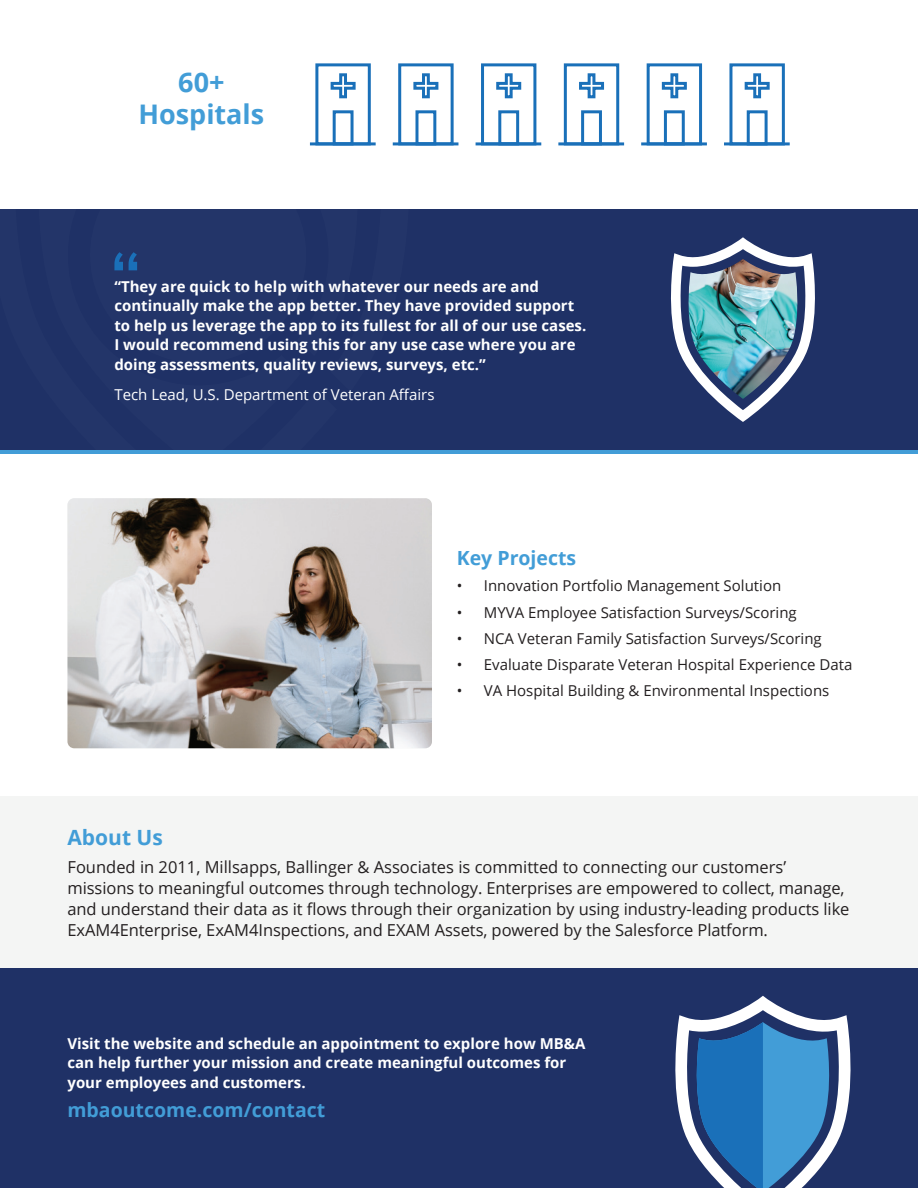
<style>
.page{position:relative;width:918px;height:1188px;background:#fff}
.page>*{position:absolute;margin:0;border:0;box-sizing:border-box;transform-origin:0 0}
.t1{font:700 27px/32.4px "Open Sans";color:#429dd7;text-align:center}
.t2{font:700 21px "Open Sans";color:#429dd7}
.t3{font:700 19.5px "Open Sans";color:#429dd7}
.t4{font:16.5px/21px "Open Sans";letter-spacing:-.005em;color:#231f20}
.t5{font:700 15px/19.5px "Open Sans";color:#fff}
.t6{font:15px "Open Sans";color:#231f20}
.t7{font:15px "Open Sans";color:#fff}
</style>
<div class="page">
<div style="left:0;top:796px;width:918px;height:173px;background:#f4f5f4"></div>
<img style="left:68px;top:498px;width:364px;height:250px">
<div style="left:0;top:209px;width:918px;height:241px;background:#1f3166"></div>
<svg style="left:114px;top:252px;width:24px;height:19px"></svg>
<svg style="left:671px;top:237px;width:144px;height:185px"></svg>
<img style="left:687px;top:259px;width:112px;height:140px">
<div style="left:0;top:969px;width:918px;height:219px;background:#1f3166"></div>
<svg style="left:675px;top:996px;width:176px;height:192px"></svg>
<hr style="left:0;top:450px;width:918px;height:4px;background:#429dd7">
<div style="left:315px;top:63px;width:56px;height:82px;border:3px solid #1a70b9"></div>
<div style="left:333px;top:110px;width:21px;height:35px;border:3px solid #1a70b9"></div>
<svg style="left:330px;top:73px;width:26px;height:26px"></svg>
<hr style="left:310px;top:142px;width:66px;height:3px;background:#1a70b9">
<div style="left:564px;top:63px;width:55px;height:82px;border:3px solid #1a70b9"></div>
<div style="left:581px;top:110px;width:21px;height:35px;border:3px solid #1a70b9"></div>
<svg style="left:579px;top:73px;width:26px;height:26px"></svg>
<hr style="left:558px;top:142px;width:66px;height:3px;background:#1a70b9">
<div style="left:398px;top:63px;width:56px;height:82px;border:3px solid #1a70b9"></div>
<div style="left:415px;top:110px;width:21px;height:35px;border:3px solid #1a70b9"></div>
<svg style="left:413px;top:73px;width:26px;height:26px"></svg>
<hr style="left:393px;top:142px;width:65px;height:3px;background:#1a70b9">
<div style="left:647px;top:63px;width:55px;height:82px;border:3px solid #1a70b9"></div>
<div style="left:664px;top:110px;width:21px;height:35px;border:3px solid #1a70b9"></div>
<svg style="left:661px;top:73px;width:26px;height:26px"></svg>
<hr style="left:641px;top:142px;width:66px;height:3px;background:#1a70b9">
<div style="left:729px;top:63px;width:56px;height:82px;border:3px solid #1a70b9"></div>
<div style="left:747px;top:110px;width:21px;height:35px;border:3px solid #1a70b9"></div>
<svg style="left:744px;top:73px;width:26px;height:26px"></svg>
<hr style="left:724px;top:142px;width:66px;height:3px;background:#1a70b9">
<div style="left:481px;top:63px;width:55px;height:82px;border:3px solid #1a70b9"></div>
<div style="left:498px;top:110px;width:21px;height:35px;border:3px solid #1a70b9"></div>
<svg style="left:496px;top:73px;width:26px;height:26px"></svg>
<hr style="left:476px;top:142px;width:65px;height:3px;background:#1a70b9">
<p class="t1" style="left:138px;top:65px;width:127px">60+<br>Hospitals</p>
<p class="t5" style="left:114px;top:276px;width:473px">“They are quick to help with whatever our needs are and continually make the app better. They have provided support to help us leverage the app to its fullest for all of our use cases.<br>I would recommend using this for any use case where you are doing assessments, quality reviews, surveys, etc.”</p>
<p class="t7" style="left:114px;top:385px;width:322px">Tech Lead, U.S. Department of Veteran Affairs</p>
<p class="t3" style="left:457px;top:544px;width:121px">Key Projects</p>
<p class="t6" style="left:457px;top:576px;width:326px">• Innovation Portfolio Management Solution</p>
<p class="t6" style="left:457px;top:602px;width:342px">• MYVA Employee Satisfaction Surveys/Scoring</p>
<p class="t6" style="left:457px;top:628px;width:367px">• NCA Veteran Family Satisfaction Surveys/Scoring</p>
<p class="t6" style="left:457px;top:654px;width:397px">• Evaluate Disparate Veteran Hospital Experience Data</p>
<p class="t6" style="left:457px;top:681px;width:374px">• VA Hospital Building &amp; Environmental Inspections</p>
<p class="t2" style="left:68px;top:823px;width:97px">About Us</p>
<p class="t4" style="left:68px;top:856px;width:784px">Founded in 2011, Millsapps, Ballinger &amp; Associates is committed to connecting our customers’ missions to meaningful outcomes through technology. Enterprises are empowered to collect, manage, and understand their data as it flows through their organization by using industry-leading products like ExAM4Enterprise, ExAM4Inspections, and EXAM Assets, powered by the Salesforce Platform.</p>
<p class="t5" style="left:68px;top:1033px;width:520px">Visit the website and schedule an appointment to explore how MB&amp;A can help further your mission and create meaningful outcomes for your employees and customers.</p>
<p class="t3" style="left:68px;top:1096px;width:259px">mbaoutcome.com/contact</p>
</div>
